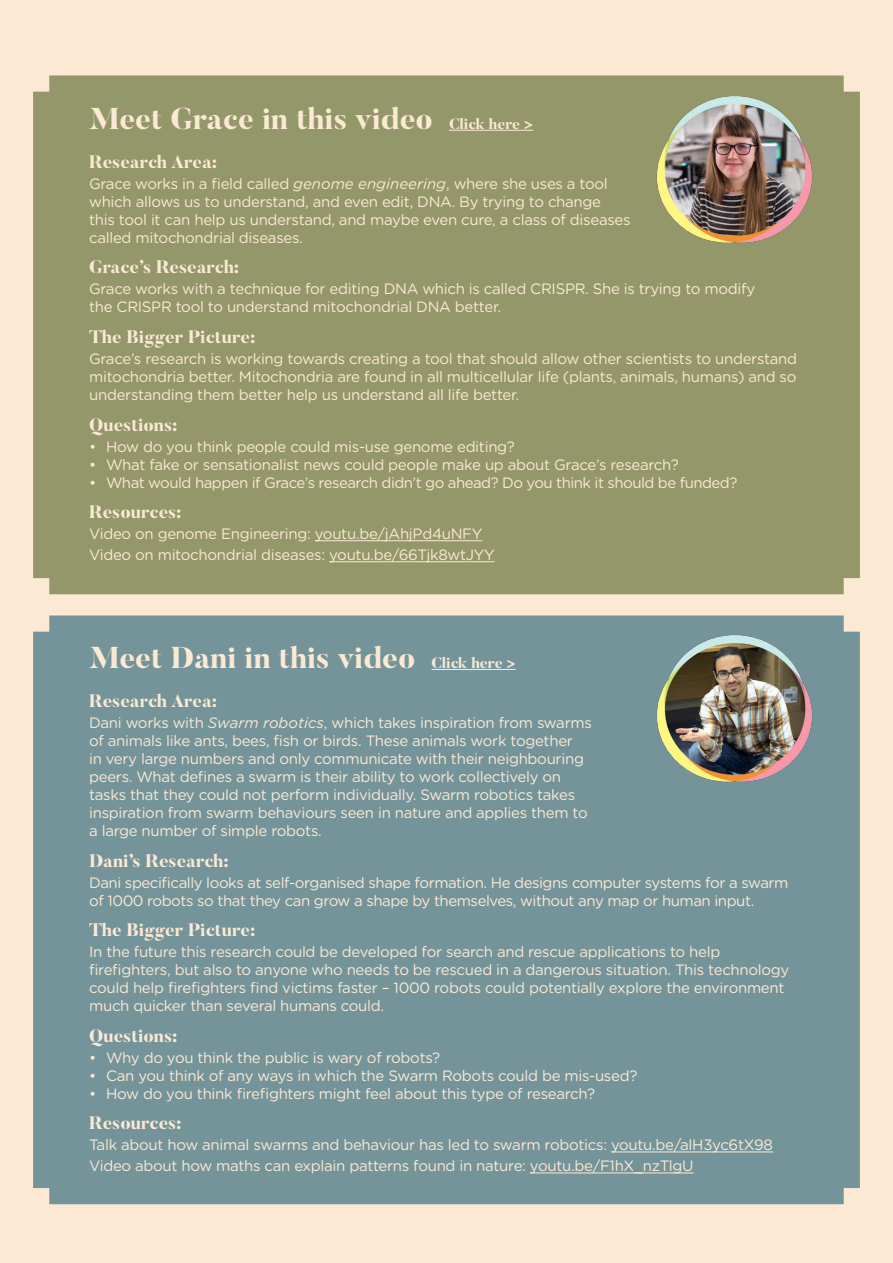
<style>
.page{position:relative;width:893px;height:1263px;background:#fbe9d4}
.page>*{position:absolute;margin:0;border:0;box-sizing:border-box;transform-origin:0 0}
.t1{font:800 30px "Butler";color:#fbe9d4}
.t2{font:800 18px "Butler";color:#fbe9d4}
.t3{font:15px/18px "Gotham Rounded";letter-spacing:-.02em;color:#fbe9d4}
.s1{font-size:15px}
.s2{font-style:italic}
</style>
<div class="page">
<div style="left:33px;top:75px;width:827px;height:519px;background:#94976a"></div>
<hr style="left:449px;top:130px;width:84px;height:1px;background:#fbe9d4">
<hr style="left:315px;top:540px;width:167px;height:1px;background:#fbe9d4">
<hr style="left:329px;top:561px;width:166px;height:1px;background:#fbe9d4">
<img style="left:656px;top:94px;width:157px;height:153px">
<div style="left:33px;top:615px;width:827px;height:589px;background:#75949a"></div>
<hr style="left:431px;top:669px;width:85px;height:1px;background:#fbe9d4">
<hr style="left:611px;top:1151px;width:162px;height:1px;background:#fbe9d4">
<hr style="left:530px;top:1172px;width:164px;height:1px;background:#fbe9d4">
<img style="left:656px;top:633px;width:157px;height:153px">
<h1 class="t1" style="left:89px;top:99px;width:446px">Meet Grace in this video <span class="s1">Click here &gt;</span></h1>
<p class="t2" style="left:89px;top:150px;width:129px">Research Area:</p>
<p class="t3" style="left:89px;top:174px;width:543px">Grace works in a field called <span class="s2">genome engineering</span>, where she uses a tool which allows us to understand, and even edit, DNA. By trying to change this tool it can help us understand, and maybe even cure, a class of diseases called mitochondrial diseases.</p>
<p class="t2" style="left:89px;top:256px;width:152px">Grace’s Research:</p>
<p class="t3" style="left:89px;top:279px;width:667px">Grace works with a technique for editing DNA which is called CRISPR. She is trying to modify the CRISPR tool to understand mitochondrial DNA better.</p>
<p class="t2" style="left:89px;top:325px;width:168px">The Bigger Picture:</p>
<p class="t3" style="left:89px;top:349px;width:709px;text-align:justify">Grace’s research is working towards creating a tool that should allow other scientists to understand mitochondria better. Mitochondria are found in all multicellular life (plants, animals, humans) and so understanding them better help us understand all life better.</p>
<p class="t2" style="left:89px;top:413px;width:90px">Questions:</p>
<p class="t3" style="left:89px;top:437px;width:427px">• How do you think people could mis-use genome editing?</p>
<p class="t3" style="left:89px;top:455px;width:591px">• What fake or sensationalist news could people make up about Grace’s research?</p>
<p class="t3" style="left:89px;top:473px;width:650px">• What would happen if Grace’s research didn’t go ahead? Do you think it should be funded?</p>
<p class="t2" style="left:89px;top:500px;width:94px">Resources:</p>
<p class="t3" style="left:89px;top:523px;width:407px;line-height:21px">Video on genome Engineering: youtu.be/jAhjPd4uNFY<br>Video on mitochondrial diseases: youtu.be/66Tjk8wtJYY</p>
<h1 class="t1" style="left:89px;top:638px;width:428px">Meet Dani in this video <span class="s1">Click here &gt;</span></h1>
<p class="t2" style="left:89px;top:689px;width:129px">Research Area:</p>
<p class="t3" style="left:89px;top:713px;width:504px">Dani works with <span class="s2">Swarm robotics</span>, which takes inspiration from swarms of animals like ants, bees, fish or birds. These animals work together<br>in very large numbers and only communicate with their neighbouring peers. What defines a swarm is their ability to work collectively on tasks that they could not perform individually. Swarm robotics takes inspiration from swarm behaviours seen in nature and applies them to a large number of simple robots.</p>
<p class="t2" style="left:89px;top:849px;width:141px">Dani’s Research:</p>
<p class="t3" style="left:89px;top:873px;width:701px">Dani specifically looks at self-organised shape formation. He designs computer systems for a swarm of 1000 robots so that they can grow a shape by themselves, without any map or human input.</p>
<p class="t2" style="left:89px;top:918px;width:168px">The Bigger Picture:</p>
<p class="t3" style="left:89px;top:942px;width:702px">In the future this research could be developed for search and rescue applications to help firefighters, but also to anyone who needs to be rescued in a dangerous situation. This technology could help firefighters find victims faster – 1000 robots could potentially explore the environment much quicker than several humans could.</p>
<p class="t2" style="left:89px;top:1024px;width:90px">Questions:</p>
<p class="t3" style="left:89px;top:1048px;width:352px">• Why do you think the public is wary of robots?</p>
<p class="t3" style="left:89px;top:1066px;width:550px">• Can you think of any ways in which the Swarm Robots could be mis-used?</p>
<p class="t3" style="left:89px;top:1084px;width:507px">• How do you think firefighters might feel about this type of research?</p>
<p class="t2" style="left:89px;top:1112px;width:94px">Resources:</p>
<p class="t3" style="left:89px;top:1134px;width:685px;line-height:21px">Talk about how animal swarms and behaviour has led to swarm robotics: youtu.be/alH3yc6tX98<br>Video about how maths can explain patterns found in nature: youtu.be/F1hX_nzTlgU</p>
</div>
